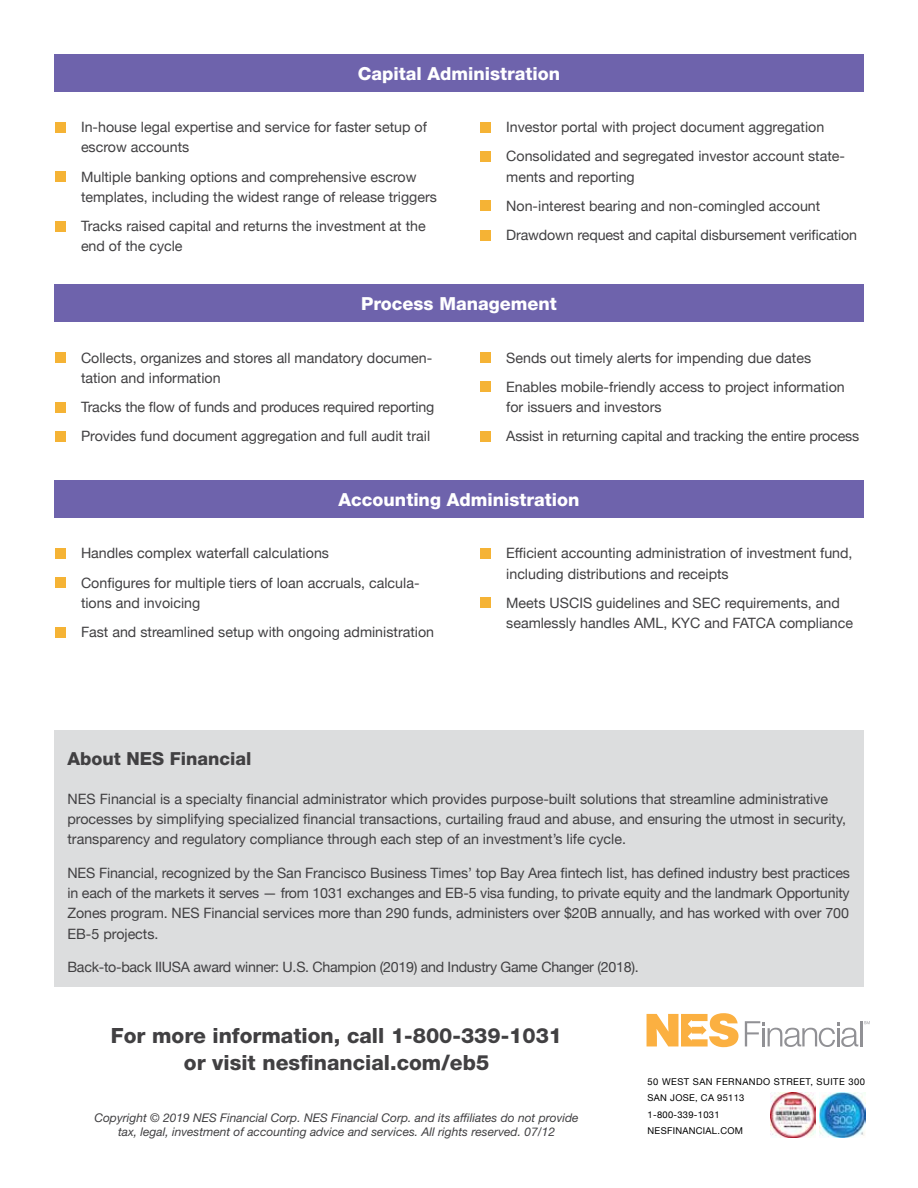
<style>
.page{position:relative;width:918px;height:1188px;background:#fff}
.page>*{position:absolute;margin:0;border:0;box-sizing:border-box;transform-origin:0 0}
.t1{font:800 21px/27px "Helvetica Neue";color:#414042;text-align:center}
.t2{font:800 18px "Helvetica Neue";color:#fff}
.t3{font:800 18px "Helvetica Neue";color:#414042}
.t4{font:14.25px/20.2px "Helvetica Neue";color:#414042}
.t5{font:14.25px "Helvetica Neue";letter-spacing:-.02em;color:#414042}
.t6{font:italic 12px/13.5px "Helvetica Neue";color:#414042;text-align:center}
.t7{font:9.3px/16.5px "Helvetica Neue";letter-spacing:.03em;color:#000}
</style>
<div class="page">
<svg style="left:745px;top:1021px;width:113px;height:26px"></svg>
<hr style="left:860px;top:1021px;width:2px;height:25px;background:#919195">
<svg style="left:864px;top:1021px;width:6px;height:3px"></svg>
<svg style="left:647px;top:1013px;width:92px;height:34px"></svg>
<div style="left:54px;top:730px;width:810px;height:256px;background:#dcddde"></div>
<img style="left:820px;top:1092px;width:45px;height:45px">
<img style="left:770px;top:1092px;width:45px;height:45px">
<div style="left:56px;top:122px;width:10px;height:10px;background:#f5b335"></div>
<div style="left:56px;top:172px;width:10px;height:10px;background:#f5b335"></div>
<div style="left:56px;top:221px;width:10px;height:10px;background:#f5b335"></div>
<div style="left:481px;top:122px;width:10px;height:10px;background:#f5b335"></div>
<div style="left:481px;top:151px;width:10px;height:10px;background:#f5b335"></div>
<div style="left:481px;top:201px;width:10px;height:10px;background:#f5b335"></div>
<div style="left:481px;top:230px;width:10px;height:10px;background:#f5b335"></div>
<div style="left:56px;top:353px;width:10px;height:10px;background:#f5b335"></div>
<div style="left:56px;top:402px;width:10px;height:10px;background:#f5b335"></div>
<div style="left:56px;top:431px;width:10px;height:10px;background:#f5b335"></div>
<div style="left:481px;top:353px;width:10px;height:10px;background:#f5b335"></div>
<div style="left:481px;top:382px;width:10px;height:10px;background:#f5b335"></div>
<div style="left:481px;top:431px;width:10px;height:10px;background:#f5b335"></div>
<div style="left:56px;top:548px;width:10px;height:10px;background:#f5b335"></div>
<div style="left:56px;top:578px;width:10px;height:10px;background:#f5b335"></div>
<div style="left:56px;top:627px;width:10px;height:10px;background:#f5b335"></div>
<div style="left:481px;top:548px;width:10px;height:10px;background:#f5b335"></div>
<div style="left:481px;top:598px;width:10px;height:10px;background:#f5b335"></div>
<div style="left:54px;top:54px;width:810px;height:38px;background:#6e63ac"></div>
<div style="left:54px;top:285px;width:810px;height:37px;background:#6e63ac"></div>
<div style="left:54px;top:481px;width:810px;height:37px;background:#6e63ac"></div>
<p class="t2" style="left:358px;top:63px;width:204px">Capital Administration</p>
<p class="t4" style="left:81px;top:118px;width:347px">In-house legal expertise and service for faster setup of escrow accounts</p>
<p class="t4" style="left:81px;top:167px;width:358px">Multiple banking options and comprehensive escrow templates, including the widest range of release triggers</p>
<p class="t4" style="left:81px;top:217px;width:346px">Tracks raised capital and returns the investment at the end of the cycle</p>
<p class="t4" style="left:506px;top:113px;width:340px;line-height:29.2px">Investor portal with project document aggregation<br>Consolidated and segregated investor account state-</p>
<p class="t4" style="left:506px;top:163px;width:352px;line-height:29.2px">ments and reporting<br>Non-interest bearing and non-comingled account<br>Drawdown request and capital disbursement verification</p>
<p class="t2" style="left:361px;top:293px;width:197px">Process Management</p>
<p class="t4" style="left:81px;top:348px;width:353px">Collects, organizes and stores all mandatory documen&shy;tation and information</p>
<p class="t4" style="left:81px;top:393px;width:355px;line-height:29.2px">Tracks the flow of funds and produces required reporting<br>Provides fund document aggregation and full audit trail</p>
<p class="t4" style="left:506px;top:344px;width:340px;line-height:29.2px">Sends out timely alerts for impending due dates<br>Enables mobile-friendly access to project information</p>
<p class="t4" style="left:506px;top:393px;width:355px;line-height:29.2px">for issuers and investors<br>Assist in returning capital and tracking the entire process</p>
<p class="t2" style="left:339px;top:489px;width:242px">Accounting Administration</p>
<p class="t4" style="left:81px;top:540px;width:340px;line-height:29.2px">Handles complex waterfall calculations<br>Configures for multiple tiers of loan accruals, calcula-</p>
<p class="t4" style="left:81px;top:589px;width:355px;line-height:29.2px">tions and invoicing<br>Fast and streamlined setup with ongoing administration</p>
<p class="t4" style="left:506px;top:544px;width:348px">Efficient accounting administration of investment fund, including distributions and receipts</p>
<p class="t4" style="left:506px;top:594px;width:348px">Meets USCIS guidelines and SEC requirements, and seamlessly handles AML, KYC and FATCA compliance</p>
<p class="t3" style="left:68px;top:748px;width:186px">About NES Financial</p>
<p class="t4" style="left:68px;top:789px;width:780px">NES Financial is a specialty financial administrator which provides purpose-built solutions that streamline administrative processes by simplifying specialized financial transactions, curtailing fraud and abuse, and ensuring the utmost in security, transparency and regulatory compliance through each step of an investment’s life cycle.</p>
<p class="t4" style="left:68px;top:864px;width:784px;text-align:justify">NES Financial, recognized by the San Francisco Business Times’ top Bay Area fintech list, has defined industry best practices in each of the markets it serves — from 1031 exchanges and EB-5 visa funding, to private equity and the landmark Opportunity Zones program. NES Financial services more than 290 funds, administers over $20B annually, and has worked with over 700<br>EB-5 projects.</p>
<p class="t5" style="left:68px;top:957px;width:573px">Back-to-back IIUSA award winner: U.S. Champion (2019) and Industry Game Changer (2018).</p>
<h1 class="t1" style="left:111px;top:1022px;width:453px">For more information, call 1-800-339-1031 or visit nesfinancial.com/eb5</h1>
<p class="t6" style="left:94px;top:1111px;width:486px">Copyright © 2019 NES Financial Corp. NES Financial Corp. and its affiliates do not provide tax, legal, investment of accounting advice and services. All rights reserved. 07/12</p>
<p class="t7" style="left:648px;top:1074px;width:219px">50 WEST SAN FERNANDO STREET, SUITE 300<br>SAN JOSE, CA 95113<br>1-800-339-1031<br>NESFINANCIAL.COM</p>
</div>
